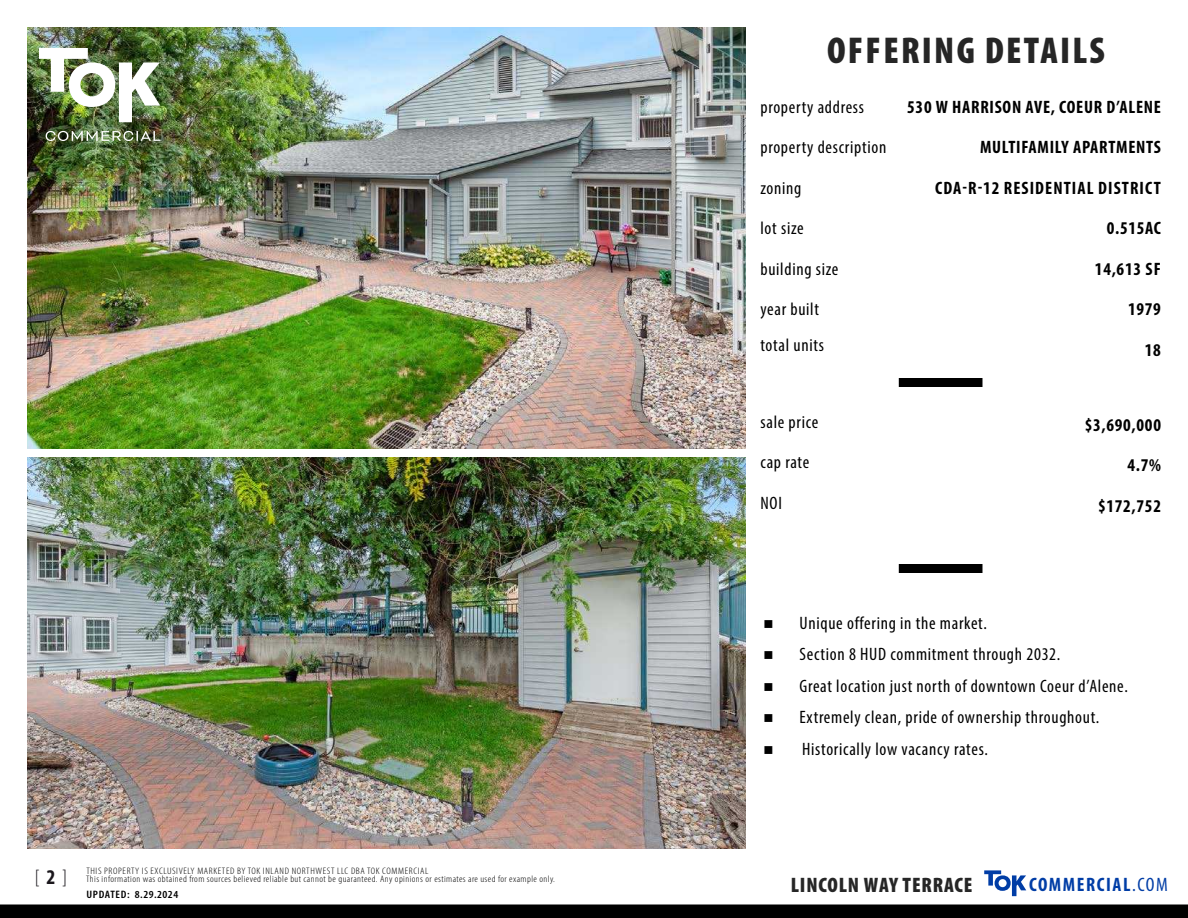
<style>
.page{position:relative;width:1188px;height:918px;background:#fff}
.page>*{position:absolute;margin:0;border:0;box-sizing:border-box;transform-origin:0 0}
.t1{font:900 condensed 37.5px "Myriad Pro";letter-spacing:.06em;color:#262626}
.t2{font:900 condensed 21px "Myriad Pro";letter-spacing:.04em;color:#262626}
.t3{font:300 condensed 21px "Myriad Pro";color:#1a171c}
.t4{font:700 condensed 19.5px "Myriad Pro";letter-spacing:.08em;color:#003da6}
.t5{font:condensed 18px/36px "Myriad Pro";letter-spacing:.04em;color:#000}
.t6{font:700 condensed 18px "Myriad Pro";letter-spacing:.04em;color:#000}
.t7{font:700 condensed 18px "Myriad Pro";letter-spacing:.06em;color:#000}
.t8{font:600 condensed 10.8px "Myriad Pro";letter-spacing:.04em;color:#000;scale:1.11 1}
.t9{font:300 condensed 9.45px/8.7px "Myriad Pro";letter-spacing:.04em;color:#000;scale:1.11 1}
.s1{font-weight:700}
.s2{font-weight:400}
</style>
<div class="page">
<svg style="left:984px;top:870px;width:42px;height:26px"></svg>
<img style="left:27px;top:27px;width:719px;height:421px">
<img style="left:27px;top:458px;width:719px;height:391px">
<div style="left:899px;top:564px;width:83px;height:9px;background:#000"></div>
<svg style="left:46px;top:131px;width:115px;height:10px"></svg>
<img style="left:39px;top:48px;width:121px;height:74px">
<div style="left:899px;top:378px;width:83px;height:9px;background:#000"></div>
<div style="left:0;top:904px;width:1188px;height:14px;background:#000"></div>
<h1 class="t1" style="left:827px;top:26px;width:279px">OFFERING DETAILS</h1>
<p class="t5" style="left:760px;top:88px;width:105px">property address</p>
<p class="t5" style="left:760px;top:129px;width:127px">property description</p>
<p class="t5" style="left:760px;top:169px;width:42px">zoning</p>
<p class="t5" style="left:760px;top:210px;width:45px">lot size</p>
<p class="t5" style="left:760px;top:250px;width:79px">building size</p>
<p class="t5" style="left:760px;top:291px;width:65px">year built total units</p>
<p class="t6" style="left:907px;top:95px;width:255px">530 W HARRISON AVE, COEUR D’ALENE</p>
<p class="t6" style="left:980px;top:136px;width:182px">MULTIFAMILY APARTMENTS</p>
<p class="t7" style="left:935px;top:176px;width:227px">CDA-R-12 RESIDENTIAL DISTRICT</p>
<p class="t6" style="left:1107px;top:217px;width:56px">0.515AC</p>
<p class="t6" style="left:1095px;top:257px;width:67px">14,613 SF</p>
<p class="t6" style="left:1128px;top:298px;width:34px">1979</p>
<p class="t6" style="left:1145px;top:338px;width:18px">18</p>
<p class="t5" style="left:760px;top:403px;width:59px">sale price</p>
<p class="t5" style="left:760px;top:444px;width:50px">cap rate</p>
<p class="t5" style="left:760px;top:484px;width:23px">NOI</p>
<p class="t6" style="left:1085px;top:413px;width:78px">$3,690,000</p>
<p class="t6" style="left:1127px;top:454px;width:35px">4.7%</p>
<p class="t6" style="left:1098px;top:494px;width:64px">$172,752</p>
<p class="t5" style="left:764px;top:604px;width:225px">■ Unique offering in the market.</p>
<p class="t5" style="left:764px;top:636px;width:298px">■ Section 8 HUD commitment through 2032.</p>
<p class="t5" style="left:764px;top:667px;width:366px">■ Great location just north of downtown Coeur d’Alene.</p>
<p class="t5" style="left:764px;top:699px;width:337px">■ Extremely clean, pride of ownership throughout.</p>
<p class="t5" style="left:764px;top:730px;width:226px">■ Historically low vacancy rates.</p>
<p class="t9" style="left:86px;top:866px;width:424px">THIS PROPERTY IS EXCLUSIVELY MARKETED BY TOK INLAND NORTHWEST LLC DBA TOK COMMERCIAL<br>This information was obtained from sources believed reliable but cannot be guaranteed. Any opinions or estimates are used for example only.</p>
<p class="t8" style="left:86px;top:888px;width:84px">Updated: 8.29.2024</p>
<p class="t3" style="left:35px;top:864px;width:34px">[ <span class="s1">2</span> ]</p>
<p class="t4" style="left:1029px;top:872px;width:140px">COMMERCIAL<span class="s2">.COM</span></p>
<p class="t2" style="left:791px;top:871px;width:183px">LINCOLN WAY TERRACE</p>
</div>
